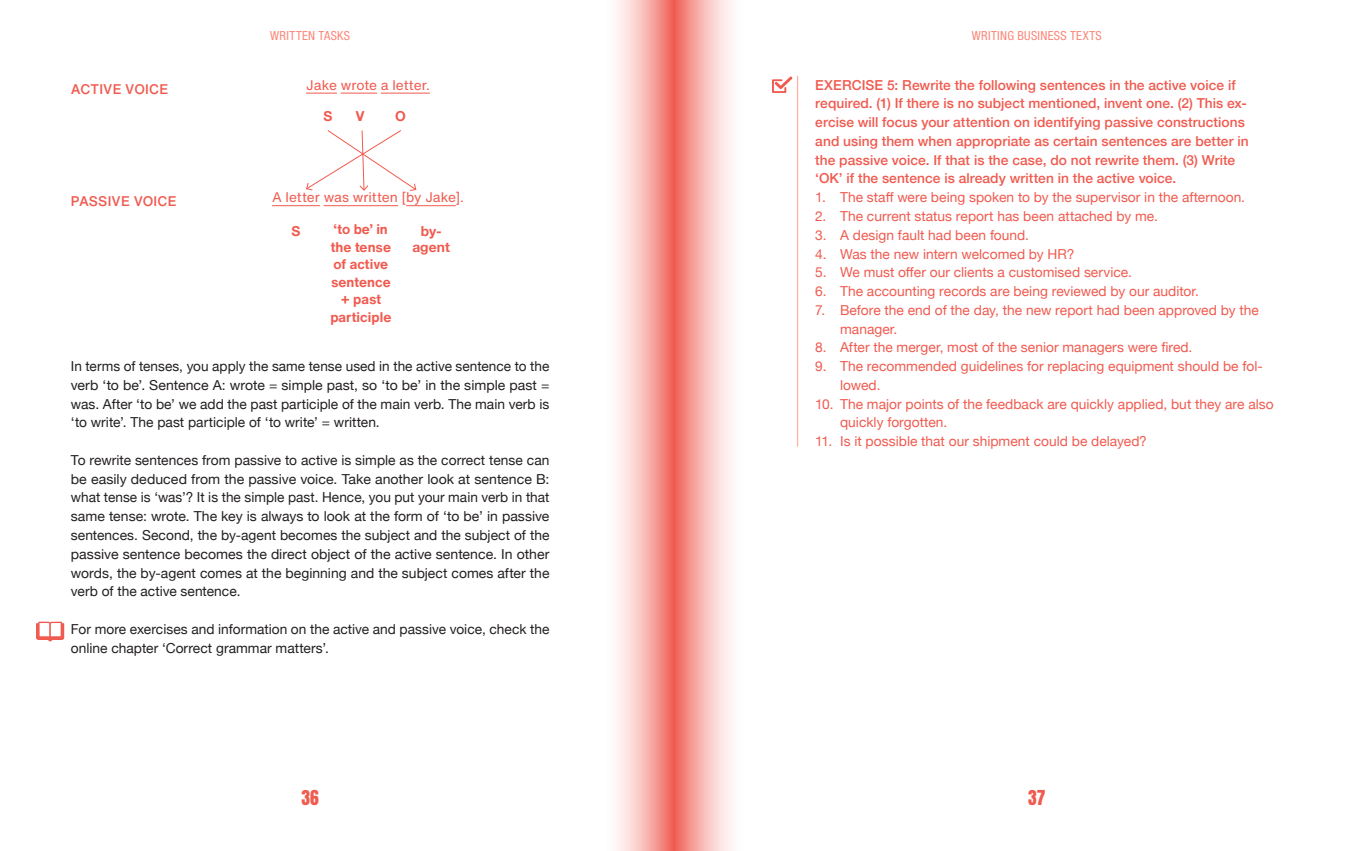
<style>
.page{position:relative;width:1347px;height:851px;background:#fff}
.page>*{position:absolute;margin:0;border:0;box-sizing:border-box;transform-origin:0 0}
.t1{font:17.5px "Anton";color:#f05a4f}
._03_BODY{font:13.75px/18.8px "Helvetica Neue";color:#231f20;text-align:justify}
.Oefening_List{font:13.75px/18.8px "Helvetica Neue";color:#f05a4f}
.Oefening_Title{font:500 13.75px/18.8px "Helvetica Neue";letter-spacing:.005em;color:#f05a4f}
.t2{font:700 13.75px/17.5px "Helvetica Now Text";color:#f05a4f;text-align:center}
.t3{font:13.75px "Helvetica Now Text";color:#f05a4f}
.t4{font:500 13.75px "Helvetica Now Text";letter-spacing:.01em;color:#f05a4f}
.t5{font:700 13.75px/16.5px "Helvetica Neue";letter-spacing:.005em;color:#f05a4f;text-align:center}
.t6{font:condensed 12.5px "Helvetica Neue LT Std";letter-spacing:.03em;color:#fb8678}
</style>
<div class="page">
<svg style="left:673px;top:0;width:120px;height:850px"></svg>
<svg style="left:617px;top:0;width:56px;height:850px;background:#f7b5b0"></svg>
<svg style="left:306px;top:130px;width:110px;height:61px"></svg>
<hr style="left:306px;top:93px;width:31px;height:1px;background:#f05a4f">
<hr style="left:341px;top:93px;width:36px;height:1px;background:#f05a4f">
<hr style="left:381px;top:93px;width:49px;height:1px;background:#f05a4f">
<hr style="left:272px;top:205px;width:48px;height:1px;background:#f05a4f">
<hr style="left:324px;top:205px;width:74px;height:1px;background:#f05a4f">
<hr style="left:406px;top:205px;width:50px;height:1px;background:#f05a4f">
<svg style="left:36px;top:621px;width:29px;height:21px"></svg>
<hr style="left:797px;top:76px;width:1px;height:370px;background:#ffafa3">
<svg style="left:772px;top:77px;width:20px;height:16px"></svg>
<p class="t4" style="left:71px;top:78px;width:99px">ACTIVE VOICE</p>
<p class="t4" style="left:71px;top:191px;width:107px">PASSIVE VOICE</p>
<p class="t6" style="left:270px;top:28px;width:81px">WRITTEN TASKS</p>
<p class="t3" style="left:306px;top:74px;width:125px">Jake wrote a letter.</p>
<p class="t5" style="left:323px;top:109px;width:10px">S</p>
<p class="t5" style="left:356px;top:109px;width:10px">V</p>
<p class="t5" style="left:395px;top:109px;width:12px">O</p>
<p class="t3" style="left:272px;top:187px;width:193px">A letter was written [by Jake].</p>
<p class="t5" style="left:291px;top:223px;width:10px">S</p>
<p class="t2" style="left:330px;top:220px;width:62px">‘to be’ in the tense of active sentence + past participle</p>
<p class="t5" style="left:412px;top:223px;width:39px">by&shy;agent</p>
<p class="_03_BODY" style="left:71px;top:357px;width:480px">In terms of tenses, you apply the same tense used in the active sentence to the verb ‘to be’. Sentence A: wrote = simple past, so ‘to be’ in the simple past = was. After ‘to be’ we add the past participle of the main verb. The main verb is ‘to write’. The past participle of ‘to write’ = written.</p>
<p class="_03_BODY" style="left:71px;top:451px;width:480px">To rewrite sentences from passive to active is simple as the correct tense can be easily deduced from the passive voice. Take another look at sentence B: what tense is ‘was’? It is the simple past. Hence, you put your main verb in that same tense: wrote. The key is always to look at the form of ‘to be’ in passive sentences. Second, the by-agent becomes the subject and the subject of the passive sentence becomes the direct object of the active sentence. In other words, the by-agent comes at the beginning and the subject comes after the verb of the active sentence.</p>
<p class="_03_BODY" style="left:71px;top:620px;width:480px">For more exercises and information on the active and passive voice, check the online chapter ‘Correct grammar matters’.</p>
<p class="t1" style="left:301px;top:788px;width:19px">36</p>
<p class="t6" style="left:971px;top:28px;width:16px">WRITIN</p>
<p class="t6" style="left:1007px;top:28px;width:31px">G BUSINESS</p>
<p class="t6" style="left:1070px;top:28px;width:27px">TEXTS</p>
<p class="Oefening_Title" style="left:815px;top:74px;width:435px">EXERCISE 5: Rewrite the following sentences in the active voice if required. (1) If there is no subject mentioned, invent one. (2) This ex&shy;ercise will focus your attention on identifying passive constructions and using them when appropriate as certain sentences are better in the passive voice. If that is the case, do not rewrite them. (3) Write ‘OK’ if the sentence is already written in the active voice.</p>
<p class="Oefening_List" style="left:815px;top:189px;width:431px">1. The staff were being spoken to by the supervisor in the afternoon.</p>
<p class="Oefening_List" style="left:815px;top:207px;width:344px">2. The current status report has been attached by me.</p>
<p class="Oefening_List" style="left:815px;top:226px;width:215px">3. A design fault had been found.</p>
<p class="Oefening_List" style="left:815px;top:245px;width:261px">4. Was the new intern welcomed by HR?</p>
<p class="Oefening_List" style="left:815px;top:264px;width:318px">5. We must offer our clients a customised service.</p>
<p class="Oefening_List" style="left:815px;top:282px;width:385px">6. The accounting records are being reviewed by our auditor.</p>
<p class="Oefening_List" style="left:840px;top:301px;width:420px;text-indent:-25px">7. Before the end of the day, the new report had been approved by the manager.</p>
<p class="Oefening_List" style="left:815px;top:339px;width:379px">8. After the merger, most of the senior managers were fired.</p>
<p class="Oefening_List" style="left:840px;top:357px;width:424px;text-indent:-25px">9. The recommended guidelines for replacing equipment should be fol&shy;lowed.</p>
<p class="Oefening_List" style="left:840px;top:395px;width:435px;text-indent:-25px">10. The major points of the feedback are quickly applied, but they are also quickly forgotten.</p>
<p class="Oefening_List" style="left:815px;top:432px;width:333px">11. Is it possible that our shipment could be delayed?</p>
<p class="t1" style="left:1028px;top:788px;width:19px">37</p>
</div>
